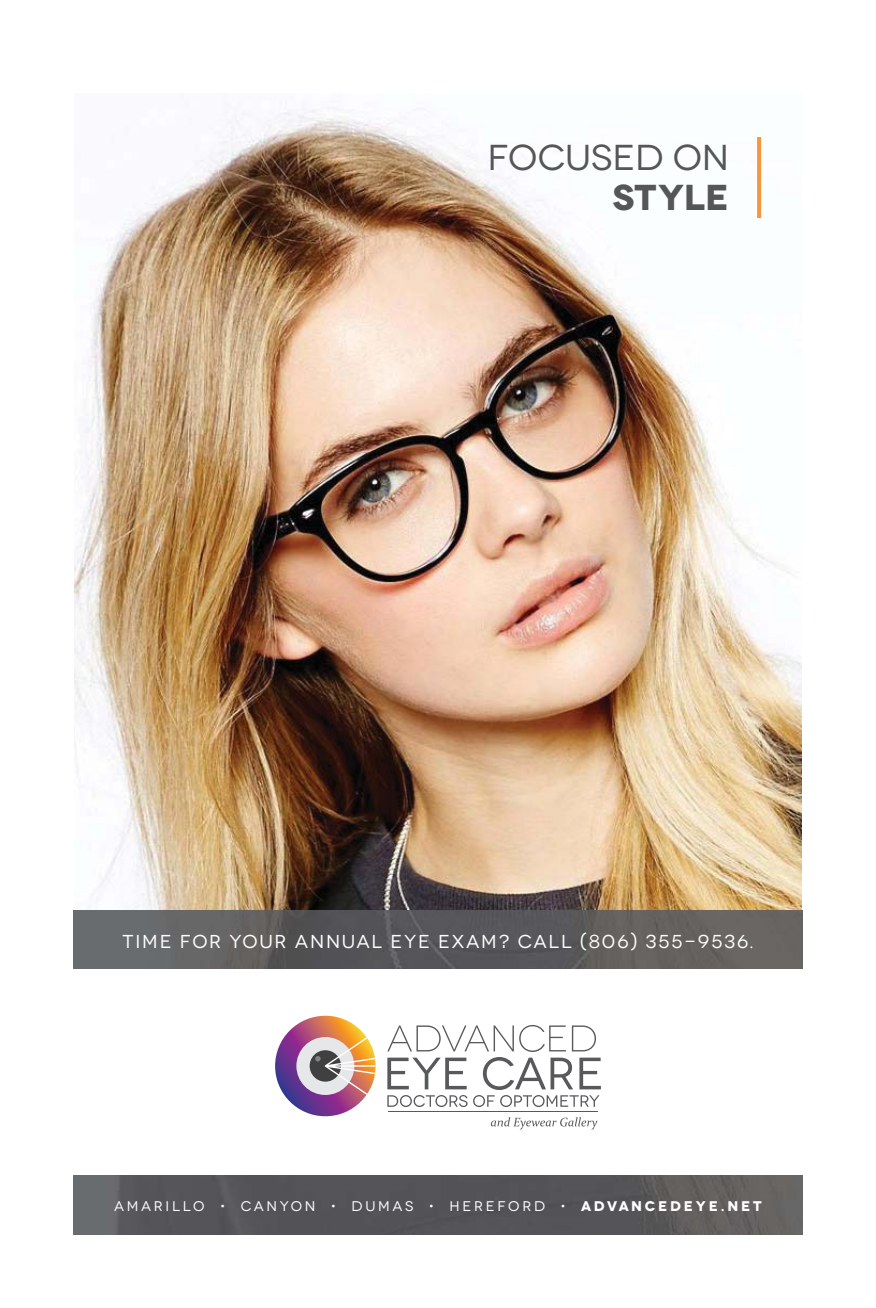
<style>
.page{position:relative;width:876px;height:1308px;background:#fff}
.page>*{position:absolute;margin:0;border:0;box-sizing:border-box;transform-origin:0 0}
.t1{font:36px "Novecentowide";color:#555658}
.t2{font:700 36px "Novecentowide";color:#555658}
.t3{font:18.6px "Novecentowide";letter-spacing:.1em;color:#fff}
.t4{font:14px "Novecentowide";letter-spacing:.19em;color:#fff}
.s1{font-weight:700}
</style>
<div class="page">
<img style="left:74px;top:109px;width:728px;height:802px">
<img style="left:74px;top:911px;width:728px;height:323px">
<div style="left:24px;top:970px;width:828px;height:205px;background:#fff"></div>
<svg style="left:387px;top:1025px;width:214px;height:82px"></svg>
<hr style="left:388px;top:1111px;width:209px;height:1px;background:#58595b">
<svg style="left:491px;top:1117px;width:106px;height:12px"></svg>
<svg style="left:275px;top:1016px;width:101px;height:100px;background:#8f4a7a"></svg>
<div style="left:296px;top:1037px;width:58px;height:58px;background:#e6e7e8;border-radius:50%"></div>
<div style="left:310px;top:1050px;width:31px;height:32px;background:#404041;border-radius:50%"></div>
<svg style="left:315px;top:1037px;width:61px;height:58px"></svg>
<svg style="left:757px;top:137px;width:4px;height:81px"></svg>
<h1 class="t1" style="left:488px;top:137px;width:243px">FOCUSED ON</h1>
<h1 class="t2" style="left:613px;top:177px;width:118px">style</h1>
<h2 class="t3" style="left:122px;top:931px;width:633px">TIME FOR YOUR ANNUAL EYE EXAM? CALL (806) 355-9536.</h2>
<p class="t4" style="left:114px;top:1198px;width:649px">AMARILLO • CANYON • DUMAS • HEREFORD • <span class="s1">ADVANCEDEYE.NET</span></p>
</div>
